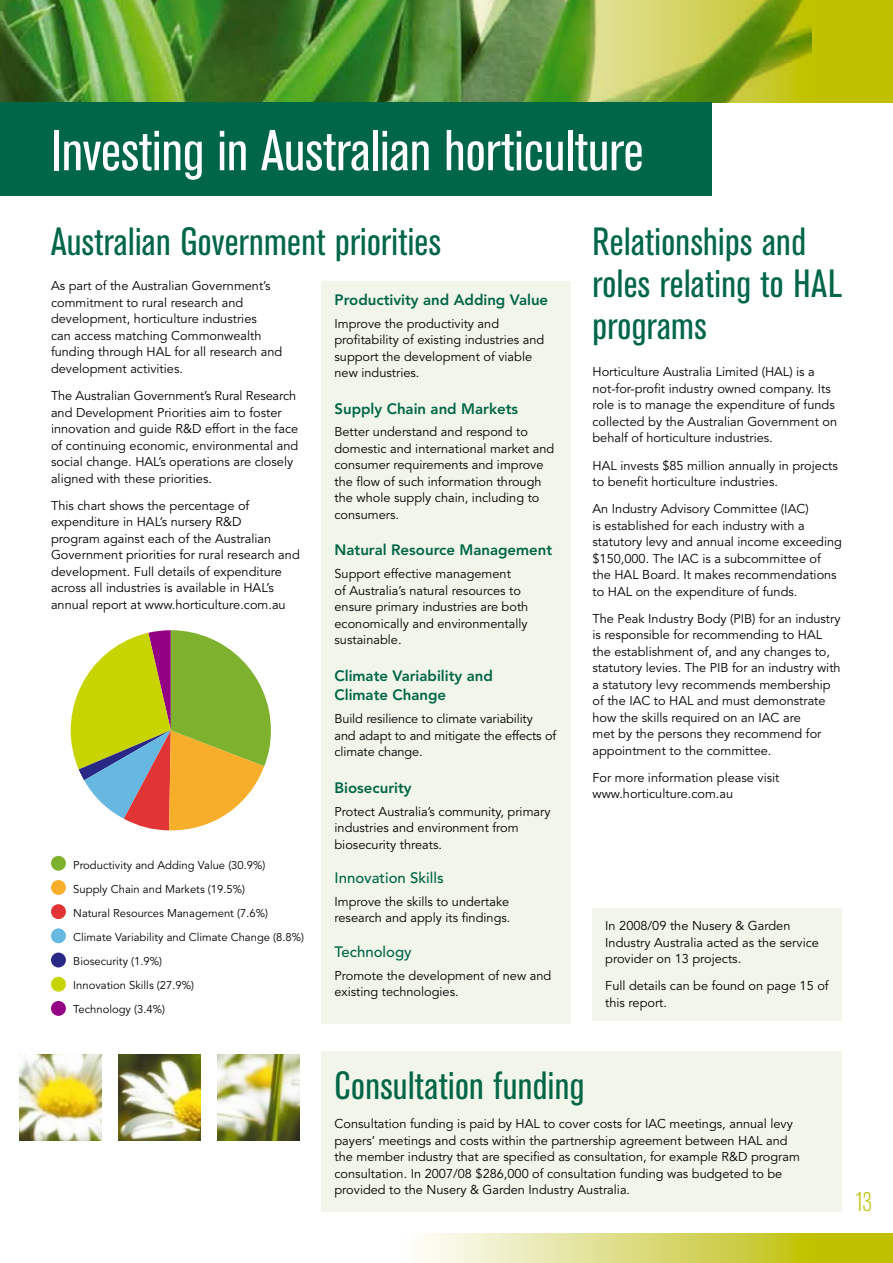
<style>
.page{position:relative;width:893px;height:1263px;background:#fff}
.page>*{position:absolute;margin:0;border:0;box-sizing:border-box;transform-origin:0 0}
.t1{font:57px "Akzid Grot Con BQ";color:#fff}
.t2{font:39px/42px "Akzid Grot Con BQ";letter-spacing:.01em;color:#006648}
.t3{font:300 27px "Akzid Grot Con BQ";color:#bfc000}
.t4{font:800 15px/19.5px "Avenir";color:#006648}
.t5{font:500 15px "Avenir";color:#000}
.t6{font:500 15px "Avenir";color:#006648}
.t7{font:12.75px/16.5px "Avenir";color:#000}
.t8{font:11.25px/24px "Avenir";color:#000}
</style>
<div class="page">
<img style="left:0;top:0;width:400px;height:102px">
<img style="left:400px;top:0;width:493px;height:102px">
<svg style="left:422px;top:1233px;width:471px;height:30px;background:#d9d970"></svg>
<div style="left:0;top:102px;width:711px;height:94px;background:#006648"></div>
<div style="left:322px;top:1052px;width:520px;height:160px;background:#f2f5e9"></div>
<div style="left:322px;top:281px;width:249px;height:742px;background:#f2f5e9"></div>
<svg style="left:70px;top:630px;width:201px;height:201px"></svg>
<div style="left:51px;top:856px;width:15px;height:15px;background:#7eb22e;border-radius:50%"></div>
<div style="left:51px;top:880px;width:15px;height:15px;background:#f7af2b;border-radius:50%"></div>
<div style="left:51px;top:904px;width:15px;height:15px;background:#e13434;border-radius:50%"></div>
<div style="left:51px;top:928px;width:15px;height:15px;background:#67b8e0;border-radius:50%"></div>
<div style="left:51px;top:952px;width:15px;height:15px;background:#2a2886;border-radius:50%"></div>
<div style="left:51px;top:977px;width:15px;height:15px;background:#c8d400;border-radius:50%"></div>
<div style="left:51px;top:1001px;width:15px;height:15px;background:#940084;border-radius:50%"></div>
<div style="left:592px;top:908px;width:250px;height:112px;background:#f2f5e9"></div>
<img style="left:20px;top:1054px;width:81px;height:86px">
<img style="left:119px;top:1054px;width:81px;height:86px">
<img style="left:218px;top:1054px;width:81px;height:86px">
<h1 class="t1" style="left:51px;top:118px;width:594px">Investing in Australian horticulture</h1>
<h2 class="t2" style="left:51px;top:221px;width:391px">Australian Government priorities</h2>
<p class="t7" style="left:51px;top:278px;width:233px">As part of the Australian Government’s commitment to rural research and development, horticulture industries<br>can access matching Commonwealth funding through HAL for all research and development activities.</p>
<p class="t7" style="left:51px;top:388px;width:249px">The Australian Government’s Rural Research and Development Priorities aim to foster innovation and guide R&amp;D effort in the face of continuing economic, environmental and social change. HAL’s operations are closely aligned with these priorities.</p>
<p class="t7" style="left:51px;top:497px;width:250px">This chart shows the percentage of expenditure in HAL’s nursery R&amp;D<br>program against each of the Australian Government priorities for rural research and development. Full details of expenditure across all industries is available in HAL’s annual report at www.horticulture.com.au</p>
<p class="t4" style="left:334px;top:290px;width:215px">Productivity and Adding Value</p>
<p class="t7" style="left:334px;top:315px;width:211px">Improve the productivity and profitability of existing industries and support the development of viable new industries.</p>
<p class="t4" style="left:334px;top:399px;width:185px">Supply Chain and Markets</p>
<p class="t7" style="left:334px;top:424px;width:221px">Better understand and respond to domestic and international market and consumer requirements and improve the flow of such information through the whole supply chain, including to consumers.</p>
<p class="t4" style="left:334px;top:540px;width:219px">Natural Resource Management</p>
<p class="t7" style="left:334px;top:566px;width:195px">Support effective management<br>of Australia’s natural resources to ensure primary industries are both economically and environmentally sustainable.</p>
<p class="t4" style="left:334px;top:666px;width:160px">Climate Variability and<br>Climate Change</p>
<p class="t7" style="left:334px;top:711px;width:223px">Build resilience to climate variability and adapt to and mitigate the effects of climate change.</p>
<p class="t4" style="left:334px;top:778px;width:79px">Biosecurity</p>
<p class="t7" style="left:334px;top:803px;width:217px">Protect Australia’s community, primary industries and environment from biosecurity threats.</p>
<p class="t6" style="left:334px;top:869px;width:111px">Innovation Skills</p>
<p class="t7" style="left:334px;top:894px;width:177px">Improve the skills to undertake research and apply its findings.</p>
<p class="t6" style="left:334px;top:943px;width:79px">Technology</p>
<p class="t7" style="left:334px;top:967px;width:218px">Promote the development of new and existing technologies.</p>
<p class="t5" style="left:53px;top:580px;width:231px">Percentage by value of Nusery 09</p>
<p class="t8" style="left:73px;top:853px;width:232px">Productivity and Adding Value (30.9%)<br>Supply Chain and Markets (19.5%)<br>Natural Resources Management (7.6%)<br>Climate Variability and Climate Change (8.8%)<br>Biosecurity (1.9%)<br>Innovation Skills (27.9%)<br>Technology (3.4%)</p>
<h2 class="t2" style="left:592px;top:221px;width:251px">Relationships and roles relating to HAL programs</h2>
<p class="t7" style="left:592px;top:364px;width:246px">Horticulture Australia Limited (HAL) is a not-for-profit industry owned company. Its role is to manage the expenditure of funds collected by the Australian Government on behalf of horticulture industries.</p>
<p class="t7" style="left:592px;top:457px;width:247px">HAL invests $85 million annually in projects to benefit horticulture industries.</p>
<p class="t7" style="left:592px;top:501px;width:251px">An Industry Advisory Committee (IAC)<br>is established for each industry with a statutory levy and annual income exceeding $150,000. The IAC is a subcommittee of the HAL Board. It makes recommendations to HAL on the expenditure of funds.</p>
<p class="t7" style="left:592px;top:610px;width:250px">The Peak Industry Body (PIB) for an industry is responsible for recommending to HAL the establishment of, and any changes to, statutory levies. The PIB for an industry with a statutory levy recommends membership of the IAC to HAL and must demonstrate how the skills required on an IAC are<br>met by the persons they recommend for appointment to the committee.</p>
<p class="t7" style="left:592px;top:770px;width:188px">For more information please visit www.horticulture.com.au</p>
<p class="t7" style="left:605px;top:918px;width:215px">In 2008/09 the Nusery &amp; Garden<br>Industry Australia acted as the service provider on 13 projects.</p>
<p class="t7" style="left:605px;top:978px;width:225px">Full details can be found on page 15 of this report.</p>
<h2 class="t2" style="left:334px;top:1065px;width:251px">Consultation funding</h2>
<p class="t7" style="left:334px;top:1116px;width:467px">Consultation funding is paid by HAL to cover costs for IAC meetings, annual levy payers’ meetings and costs within the partnership agreement between HAL and the member industry that are specified as consultation, for example R&amp;D program consultation. In 2007/08 $286,000 of consultation funding was budgeted to be provided to the Nusery &amp; Garden Industry Australia.</p>
<h3 class="t3" style="left:855px;top:1187px;width:19px">13</h3>
</div>
